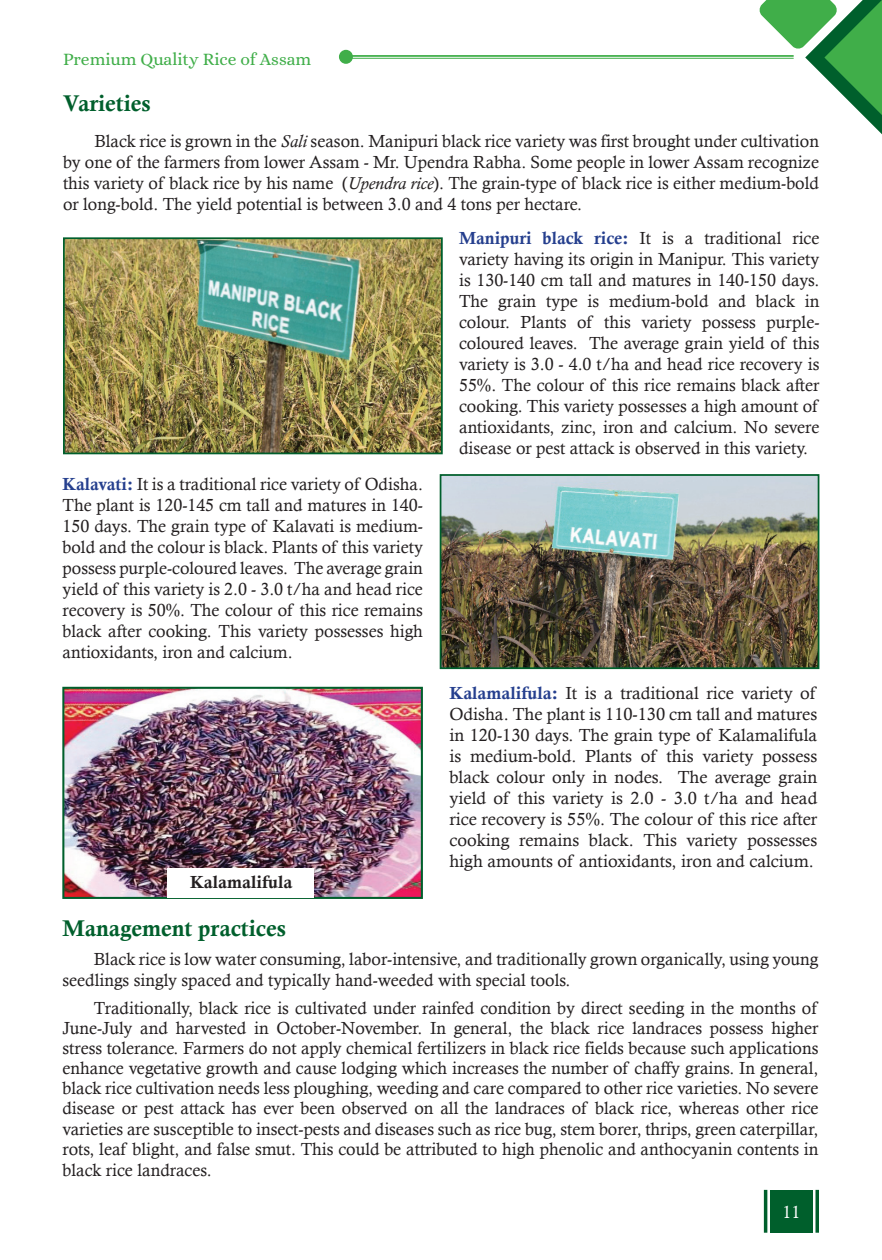
<style>
.page{position:relative;width:882px;height:1260px;background:#fff}
.page>*{position:absolute;margin:0;border:0;box-sizing:border-box;transform-origin:0 0}
.t1{font:22.75px "Calis MT Bol";color:#005f2c}
.t2{font:17.5px/21px "Calisto";color:#231f20;text-align:justify}
.t3{font:17.5px "Alice";color:#40ae49}
.t4{font:17.5px "Calis MT Bol";color:#231f20}
.t5{font:17.5px "Calisto";color:#fff}
.s1{font-style:italic}
.s2{font-family:"Calis MT Bol";color:#253f8e}
</style>
<div class="page">
<div style="left:770px;top:1190px;width:43px;height:43px;background:#005f2c"></div>
<hr style="left:816px;top:1190px;width:3px;height:43px;background:#005f2c">
<hr style="left:764px;top:1190px;width:3px;height:43px;background:#005f2c">
<hr style="left:346px;top:55px;width:448px;height:2px;background:#40ae49">
<hr style="left:346px;top:58px;width:448px;height:1px;background:#40ae49">
<div style="left:339px;top:50px;width:14px;height:14px;background:#40ae49;border-radius:50%"></div>
<svg style="left:759px;top:0;width:123px;height:135px"></svg>
<img style="left:66px;top:240px;width:374px;height:211px">
<div style="left:63px;top:237px;width:380px;height:217px;border:2px solid #005f2c"></div>
<img style="left:65px;top:690px;width:355px;height:206px">
<div style="left:62px;top:687px;width:361px;height:212px;border:2px solid #005f2c"></div>
<img style="left:443px;top:477px;width:373px;height:189px">
<div style="left:440px;top:474px;width:379px;height:195px;border:2px solid #005f2c"></div>
<div style="left:167px;top:869px;width:147px;height:29px;background:#fff"></div>
<p class="t3" style="left:63px;top:50px;width:250px">Premium Quality Rice of Assam</p>
<h1 class="t1" style="left:63px;top:90px;width:89px">Varieties</h1>
<p class="t2" style="left:63px;top:131px;width:758px;text-indent:32px">Black rice is grown in the <span class="s1">Sali</span> season. Manipuri black rice variety was first brought under cultivation by one of the farmers from lower Assam - Mr. Upendra Rabha. Some people in lower Assam recognize this variety of black rice by his name (<span class="s1">Upendra rice</span>). The grain-type of black rice is either medium-bold or long-bold. The yield potential is between 3.0 and 4 tons per hectare.</p>
<p class="t2" style="left:459px;top:228px;width:362px"><span class="s2">Manipuri black rice:</span> It is a traditional rice variety having its origin in Manipur. This variety is 130-140 cm tall and matures in 140-150 days.<br>The grain type is medium-bold and black in colour. Plants of this variety possess purple&shy;coloured leaves. The average grain yield of this variety is 3.0 - 4.0 t/ha and head rice recovery is 55%. The colour of this rice remains black after cooking. This variety possesses a high amount of antioxidants, zinc, iron and calcium. No severe disease or pest attack is observed in this variety.</p>
<p class="t2" style="left:63px;top:474px;width:362px"><span class="s2">Kalavati:</span> It is a traditional rice variety of Odisha.<br>The plant is 120-145 cm tall and matures in 140- 150 days. The grain type of Kalavati is medium&shy;bold and the colour is black. Plants of this variety possess purple-coloured leaves. The average grain yield of this variety is 2.0 - 3.0 t/ha and head rice recovery is 50%. The colour of this rice remains black after cooking. This variety possesses high antioxidants, iron and calcium.</p>
<p class="t4" style="left:190px;top:872px;width:104px">Kalamalifula</p>
<p class="t2" style="left:449px;top:683px;width:370px"><span class="s2">Kalamalifula:</span> It is a traditional rice variety of Odisha. The plant is 110-130 cm tall and matures in 120-130 days. The grain type of Kalamalifula is medium-bold. Plants of this variety possess black colour only in nodes. The average grain yield of this variety is 2.0 - 3.0 t/ha and head rice recovery is 55%. The colour of this rice after cooking remains black. This variety possesses high amounts of antioxidants, iron and calcium.</p>
<h1 class="t1" style="left:62px;top:915px;width:225px">Management practices</h1>
<p class="t2" style="left:62px;top:948px;width:757px;text-indent:32px">Black rice is low water consuming, labor-intensive, and traditionally grown organically, using young seedlings singly spaced and typically hand-weeded with special tools.</p>
<p class="t2" style="left:62px;top:998px;width:758px;line-height:20.3px;text-indent:32px">Traditionally, black rice is cultivated under rainfed condition by direct seeding in the months of June-July and harvested in October-November. In general, the black rice landraces possess higher stress tolerance. Farmers do not apply chemical fertilizers in black rice fields because such applications enhance vegetative growth and cause lodging which increases the number of chaffy grains. In general, black rice cultivation needs less ploughing, weeding and care compared to other rice varieties. No severe disease or pest attack has ever been observed on all the landraces of black rice, whereas other rice varieties are susceptible to insect-pests and diseases such as rice bug, stem borer, thrips, green caterpillar, rots, leaf blight, and false smut. This could be attributed to high phenolic and anthocyanin contents in black rice landraces.</p>
<p class="t5" style="left:783px;top:1201px;width:19px">11</p>
</div>
